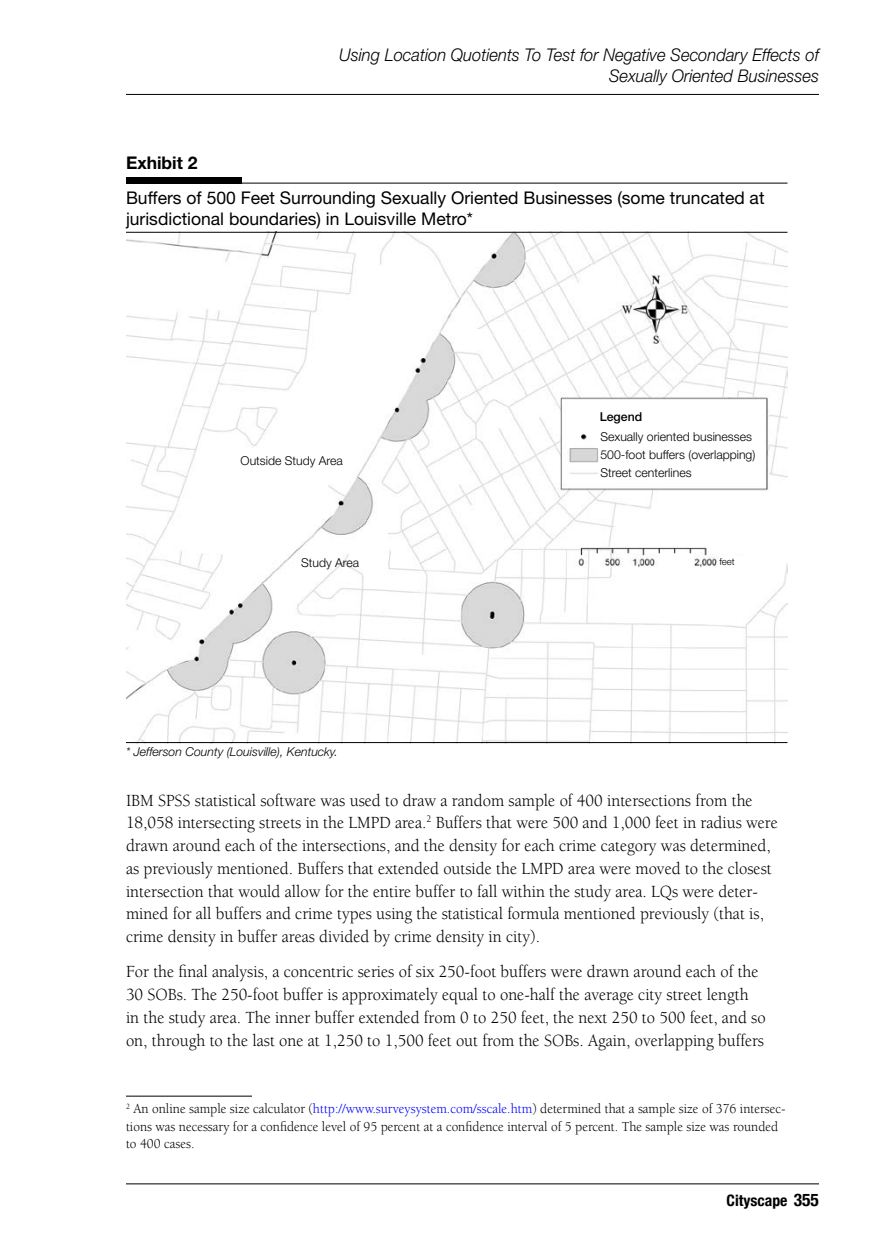
<style>
.page{position:relative;width:882px;height:1260px;background:#fff}
.page>*{position:absolute;margin:0;border:0;box-sizing:border-box;transform-origin:0 0}
.t1{font:17.5px/22.8px "Berkeley";color:#000;scale:.95 1}
.t2{font:17.5px/21px "Helvetica Neue";color:#000}
.t3{font:italic 300 17.5px/21px "Helvetica Neue";color:#000;text-align:right;scale:.95 1}
.t4{font:700 17.5px "Helvetica Neue";color:#000}
.t5{font:700 condensed 15.75px "Helvetica Neue";color:#000}
.note_text{font:14px/17.5px "Berkeley";color:#000;scale:.95 1}
.L1{font:300 12.25px "Helvetica Neue";color:#000}
.L1-2{font:italic 300 12.25px "Helvetica Neue";color:#000}
.L1-3{font:500 12.25px "Helvetica Neue";color:#000}
.L1-4{font:300 9.62px "Helvetica Neue";color:#000}
.s1{color:#00f}
.s2{font-size:17.5px}
</style>
<div class="page">
<hr style="left:126px;top:1183px;width:693px;height:1px;background:#000">
<hr style="left:126px;top:94px;width:693px;height:1px;background:#000">
<img style="left:126px;top:233px;width:661px;height:509px">
<div style="left:126px;top:177px;width:116px;height:7px;background:#000"></div>
<hr style="left:126px;top:183px;width:662px;height:1px;background:#000">
<hr style="left:126px;top:232px;width:662px;height:1px;background:#000">
<hr style="left:126px;top:742px;width:662px;height:1px;background:#000">
<div style="left:719px;top:557px;width:31px;height:10px;background:#fff"></div>
<hr style="left:126px;top:1096px;width:126px;height:1px;background:#000">
<p class="t3" style="left:339px;top:44px;width:507px">Using Location Quotients To Test for Negative Secondary Effects of<br>Sexually Oriented Businesses</p>
<p class="t4" style="left:126px;top:152px;width:73px">Exhibit 2</p>
<p class="t2" style="left:126px;top:187px;width:640px">Buffers of 500 Feet Surrounding Sexually Oriented Businesses (some truncated at jurisdictional boundaries) in Louisville Metro*</p>
<p class="L1-3" style="left:600px;top:409px;width:44px">Legend</p>
<p class="L1" style="left:241px;top:453px;width:104px">Outside Study Area</p>
<p class="L1" style="left:301px;top:555px;width:60px">Study Area</p>
<p class="L1-2" style="left:126px;top:744px;width:213px">* Jefferson County (Louisville), Kentucky.</p>
<p class="L1" style="left:600px;top:429px;width:153px">Sexually oriented businesses</p>
<p class="L1" style="left:600px;top:448px;width:156px">500-foot buffers (overlapping)</p>
<p class="L1" style="left:600px;top:465px;width:93px">Street centerlines</p>
<p class="L1-4" style="left:719px;top:555px;width:17px">feet</p>
<p class="t1" style="left:126px;top:789px;width:688px">IBM SPSS statistical software was used to draw a random sample of 400 intersections from the 18,058 intersecting streets in the LMPD area.<sup>2</sup> Buffers that were 500 and 1,000 feet in radius were drawn around each of the intersections, and the density for each crime category was determined, as previously mentioned. Buffers that extended outside the LMPD area were moved to the closest intersection that would allow for the entire buffer to fall within the study area. LQs were deter&shy;mined for all buffers and crime types using the statistical formula mentioned previously (that is, crime density in buffer areas divided by crime density in city).</p>
<p class="t1" style="left:126px;top:961px;width:675px">For the final analysis, a concentric series of six 250-foot buffers were drawn around each of the 30 SOBs. The 250-foot buffer is approximately equal to one-half the average city street length in the study area. The inner buffer extended from 0 to 250 feet, the next 250 to 500 feet, and so on, through to the last one at 1,250 to 1,500 feet out from the SOBs. Again, overlapping buffers</p>
<p class="note_text" style="left:126px;top:1100px;width:695px"><sup>2</sup> An online sample size calculator (<span class="s1">http://www.surveysystem.com/sscale.htm</span>) determined that a sample size of 376 intersec&shy;tions was necessary for a confidence level of 95 percent at a confidence interval of 5 percent. The sample size was rounded to 400 cases.</p>
<p class="t5" style="left:727px;top:1190px;width:94px">Cityscape <span class="s2">355</span></p>
</div>
